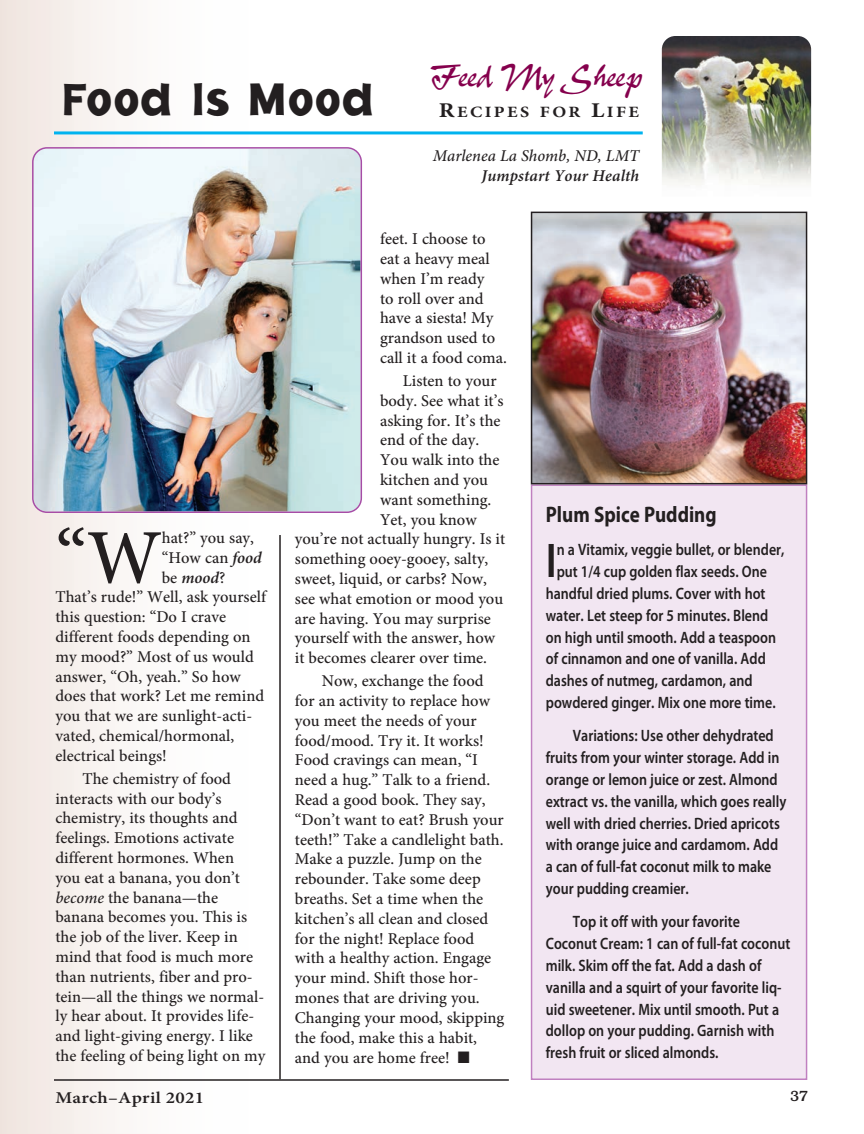
<style>
.page{position:relative;width:864px;height:1134px;background:#fff}
.page>*{position:absolute;margin:0;border:0;box-sizing:border-box;transform-origin:0 0}
.t1{font:500 77.25px "Minion Pro";color:#231f20}
.t2{font:600 49.05px "Myriad Pro";color:#231f20;scale:.85 1}
.t3{font:900 48px "Jacoby ICG";letter-spacing:.035em;color:#231f20}
.t4{font:38.85px "Pepita";letter-spacing:-.05em;color:#85004d}
.t5{font:700 22.5px "Myriad Pro";color:#231f20;scale:.85 1}
.t6{font:500 16.5px/19.8px "Minion Pro";color:#231f20}
.t7{font:600 16.5px/21.9px "Myriad Pro";color:#231f20;scale:.85 1}
.t8{font:italic 600 16.5px "Minion Pro";letter-spacing:.01em;color:#231f20}
.t9{font:italic 500 16.5px "Minion Pro";color:#231f20}
.t10{font:600 16.5px "Minion Pro";letter-spacing:.015em;color:#231f20;scale:1.15 1}
.t11{font:700 15.75px "Minion Pro";letter-spacing:.135em;color:#231f20;scale:1.15 1}
.t12{font:500 15px "Bookman";color:#231f20}
.s1{font-size:21px}
.s2{font-weight:600;font-style:italic}
.s3{font-weight:500;font-style:normal}
.s4{font-style:italic}
</style>
<div class="page">
<div style="left:0;top:0;width:254px;height:1134px;background:linear-gradient(to right,#f1e7e2,#fff)"></div>
<img style="left:662px;top:36px;width:149px;height:172px;border-radius:14px">
<hr style="left:54px;top:131px;width:589px;height:3px;background:#00b3ef">
<hr style="left:54px;top:1079px;width:455px;height:2px;background:#231f20">
<div style="left:532px;top:486px;width:274px;height:592px;background:#f2e6f2"></div>
<div style="left:531px;top:484px;width:276px;height:596px;border:2px solid #c080c0"></div>
<img style="left:32px;top:147px;width:330px;height:366px">
<hr style="left:279px;top:535px;width:2px;height:544px;background:#231f20">
<img style="left:534px;top:215px;width:270px;height:266px">
<div style="left:531px;top:212px;width:276px;height:272px;border:2px solid #231f20"></div>
<h3 class="t3" style="left:63px;top:81px;width:311px">Food Is Mood</h3>
<h3 class="t4" style="left:428px;top:50px;width:216px">Feed My Sheep</h3>
<p class="t11" style="left:439px;top:103px;width:176px"><span class="s1">R</span>ECIPES FOR <span class="s1">L</span>IFE</p>
<p class="t9" style="left:433px;top:146px;width:208px">Marlenea La Shomb, ND, LMT</p>
<p class="t8" style="left:482px;top:166px;width:159px">Jumpstart Your Health</p>
<h1 class="t1" style="left:56px;top:528px;width:108px">“W</h1>
<p class="t6" style="left:162px;top:529px;width:94px">hat?” you say,</p>
<p class="t6" style="left:162px;top:549px;width:102px">“How can <span class="s2">food</span></p>
<p class="t8" style="left:162px;top:567px;width:65px"><span class="s3">be</span> mood<span class="s3">?</span></p>
<p class="t6" style="left:55px;top:589px;width:212px">That’s rude!” Well, ask yourself</p>
<p class="t6" style="left:55px;top:609px;width:172px">this question: “Do I crave</p>
<p class="t6" style="left:55px;top:628px;width:197px">different foods depending on</p>
<p class="t6" style="left:55px;top:648px;width:200px">my mood?” Most of us would</p>
<p class="t6" style="left:55px;top:668px;width:187px">answer, “Oh, yeah.” So how</p>
<p class="t6" style="left:55px;top:688px;width:210px">does that work? Let me remind</p>
<p class="t6" style="left:55px;top:708px;width:198px">you that we are sunlight-acti-</p>
<p class="t6" style="left:55px;top:727px;width:180px">vated, chemical/hormonal,</p>
<p class="t6" style="left:55px;top:747px;width:113px">electrical beings!</p>
<p class="t6" style="left:55px;top:770px;width:211px;text-indent:27px">The chemistry of food interacts with our body’s chemistry, its thoughts and feelings. Emotions activate different hormones. When<br>you eat a banana, you don’t <span class="s4">become</span> the banana—the banana becomes you. This is the job of the liver. Keep in mind that food is much more than nutrients, fiber and pro&shy;tein—all the things we normal&shy;ly hear about. It provides life&shy;and light-giving energy. I like the feeling of being light on my</p>
<p class="t6" style="left:380px;top:231px;width:129px">feet. I choose to eat a heavy meal when I’m ready<br>to roll over and have a siesta! My grandson used to call it a food coma.</p>
<p class="t6" style="left:403px;top:372px;width:95px">Listen to your</p>
<p class="t6" style="left:380px;top:392px;width:125px">body. See what it’s</p>
<p class="t6" style="left:380px;top:412px;width:122px">asking for. It’s the</p>
<p class="t6" style="left:380px;top:432px;width:101px">end of the day.</p>
<p class="t6" style="left:380px;top:452px;width:121px">You walk into the</p>
<p class="t6" style="left:380px;top:471px;width:110px">kitchen and you</p>
<p class="t6" style="left:380px;top:491px;width:113px">want something.</p>
<p class="t6" style="left:380px;top:511px;width:98px">Yet, you know</p>
<p class="t6" style="left:295px;top:531px;width:212px">you’re not actually hungry. Is it</p>
<p class="t6" style="left:295px;top:551px;width:195px">something ooey-gooey, salty,</p>
<p class="t6" style="left:295px;top:570px;width:193px">sweet, liquid, or carbs? Now,</p>
<p class="t6" style="left:295px;top:590px;width:210px">see what emotion or mood you</p>
<p class="t6" style="left:295px;top:610px;width:198px">are having. You may surprise</p>
<p class="t6" style="left:295px;top:630px;width:202px">yourself with the answer, how</p>
<p class="t6" style="left:295px;top:650px;width:194px">it becomes clearer over time.</p>
<p class="t6" style="left:295px;top:673px;width:211px;text-indent:27px">Now, exchange the food for an activity to replace how you meet the needs of your food/mood. Try it. It works!<br>Food cravings can mean, “I need a hug.” Talk to a friend.<br>Read a good book. They say, “Don’t want to eat? Brush your teeth!” Take a candlelight bath.<br>Make a puzzle. Jump on the rebounder. Take some deep breaths. Set a time when the kitchen’s all clean and closed for the night! Replace food with a healthy action. Engage your mind. Shift those hor&shy;mones that are driving you.<br>Changing your mood, skipping the food, make this a habit, and you are home free! ■</p>
<h3 class="t5" style="left:546px;top:506px;width:203px">Plum Spice Pudding</h3>
<h2 class="t2" style="left:546px;top:542px;width:14px">I</h2>
<p class="t7" style="left:557px;top:540px;width:270px">n a Vitamix, veggie bullet, or blender,</p>
<p class="t7" style="left:557px;top:562px;width:249px">put 1/4 cup golden flax seeds. One</p>
<p class="t7" style="left:546px;top:584px;width:260px">handful dried plums. Cover with hot</p>
<p class="t7" style="left:546px;top:606px;width:263px">water. Let steep for 5 minutes. Blend</p>
<p class="t7" style="left:546px;top:628px;width:272px">on high until smooth. Add a teaspoon</p>
<p class="t7" style="left:546px;top:649px;width:260px">of cinnamon and one of vanilla. Add</p>
<p class="t7" style="left:546px;top:671px;width:245px">dashes of nutmeg, cardamon, and</p>
<p class="t7" style="left:546px;top:693px;width:272px">powdered ginger. Mix one more time.</p>
<p class="t7" style="left:546px;top:726px;width:285px;text-indent:27px">Variations: Use other dehydrated fruits from your winter storage. Add in orange or lemon juice or zest. Almond extract vs. the vanilla, which goes really well with dried cherries. Dried apricots with orange juice and cardamom. Add a can of full-fat coconut milk to make your pudding creamier.</p>
<p class="t7" style="left:546px;top:912px;width:289px;text-indent:27px">Top it off with your favorite Coconut Cream: 1 can of full-fat coconut milk. Skim off the fat. Add a dash of vanilla and a squirt of your favorite liq&shy;uid sweetener. Mix until smooth. Put a dollop on your pudding. Garnish with fresh fruit or sliced almonds.</p>
<p class="t10" style="left:56px;top:1087px;width:131px">March–April 2021</p>
<p class="t12" style="left:790px;top:1090px;width:20px">37</p>
</div>
